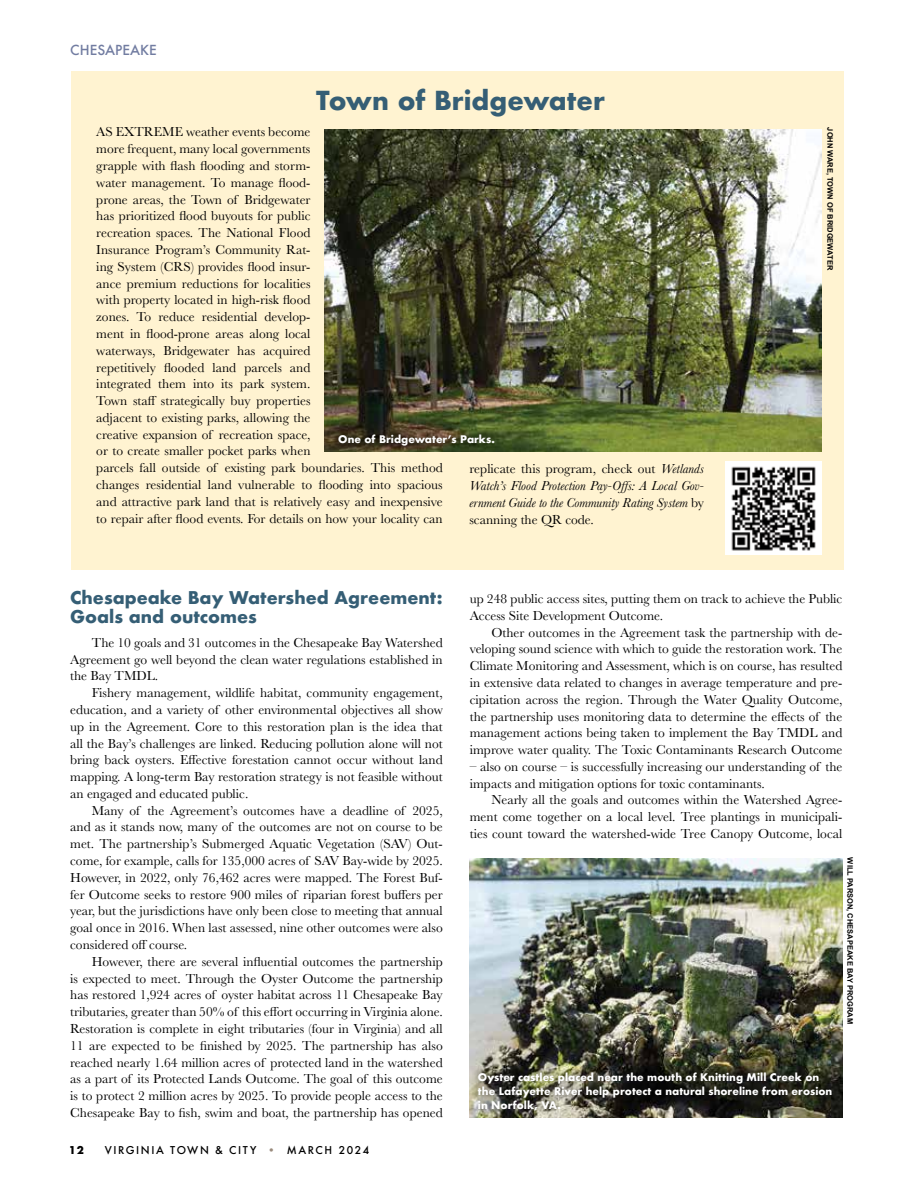
<style>
.page{position:relative;width:918px;height:1188px;background:#fff}
.page>*{position:absolute;margin:0;border:0;box-sizing:border-box;transform-origin:0 0}
.t1{font:700 25.5px "Futura";color:#355e75}
.t2{font:700 17.1px/19.5px "Futura";color:#355e75}
.t3{font:13.5px/16.8px "Baskerville";color:#000;text-align:justify}
.t4{font:italic 13.5px/16.8px "Baskerville";color:#000;text-align:justify}
.t5{font:500 13.5px "Futura";color:#717ca1}
.t6{font:500 10.5px "Futura";letter-spacing:.15em;color:#000}
.t7{font:700 10.5px "Futura";color:#000}
.t8{font:700 10.2px/14.2px "Futura";color:#fff}
.t9{font:700 7.5px "Arial";color:#000}
.s1{font-style:normal}
.s2{color:#9a8b7d}
</style>
<div class="page">
<div style="left:71px;top:71px;width:773px;height:498px;background:#fff3d1"></div>
<img style="left:726px;top:461px;width:96px;height:93px">
<img style="left:324px;top:130px;width:498px;height:322px">
<div style="left:331px;top:427px;width:170px;height:26px;background:#000;opacity:.75"></div>
<img style="left:470px;top:859px;width:372px;height:259px">
<div style="left:471px;top:1065px;width:368px;height:52px;background:#000;opacity:.75"></div>
<p class="t5" style="left:70px;top:41px;width:88px">CHESAPEAKE</p>
<h1 class="t1" style="left:316px;top:82px;width:290px">Town of Bridgewater</h1>
<p class="t3" style="left:96px;top:124px;width:348px;text-align:left">AS EXTREME weather events become<br>more frequent, many local governments<br>grapple with flash flooding and storm-<br>water management. To manage flood-<br>prone areas, the Town of Bridgewater<br>has prioritized flood buyouts for public<br>recreation spaces. The National Flood<br>Insurance Program’s Community Rat-<br>ing System (CRS) provides flood insur-<br>ance premium reductions for localities<br>with property located in high-risk flood<br>zones. To reduce residential develop-<br>ment in flood-prone areas along local<br>waterways, Bridgewater has acquired<br>repetitively flooded land parcels and<br>integrated them into its park system.<br>Town staff strategically buy properties<br>adjacent to existing parks, allowing the<br>creative expansion of recreation space,<br>or to create smaller pocket parks when<br>parcels fall outside of existing park boundaries. This method changes residential land vulnerable to flooding into spacious and attractive park land that is relatively easy and inexpensive to repair after flood events. For details on how your locality can</p>
<p class="t8" style="left:338px;top:432px;width:158px">One of Bridgewater’s Parks.</p>
<p class="t4" style="left:470px;top:460px;width:236px"><span class="s1">replicate this program, check out</span> Wetlands Watch’s Flood Protection Pay-Offs: A Local Gov&shy;ernment Guide to the Community Rating System <span class="s1">by scanning the QR code.</span></p>
<p class="t9" style="left:835px;top:127px;width:144px;rotate:90deg">JOHN WARE, TOWN OF BRIDGEWATER</p>
<p class="t2" style="left:70px;top:587px;width:374px">Chesapeake Bay Watershed Agreement:<br>Goals and outcomes</p>
<p class="t3" style="left:70px;top:634px;width:374px;text-indent:22px">The 10 goals and 31 outcomes in the Chesapeake Bay Watershed Agreement go well beyond the clean water regulations established in the Bay TMDL.</p>
<p class="t3" style="left:70px;top:685px;width:374px;text-indent:22px">Fishery management, wildlife habitat, community engagement, education, and a variety of other environmental objectives all show up in the Agreement. Core to this restoration plan is the idea that all the Bay’s challenges are linked. Reducing pollution alone will not bring back oysters. Effective forestation cannot occur without land mapping. A long-term Bay restoration strategy is not feasible without an engaged and educated public.</p>
<p class="t3" style="left:70px;top:802px;width:374px;text-indent:22px">Many of the Agreement’s outcomes have a deadline of 2025, and as it stands now, many of the outcomes are not on course to be met. The partnership’s Submerged Aquatic Vegetation (SAV) Out&shy;come, for example, calls for 135,000 acres of SAV Bay-wide by 2025.<br>However, in 2022, only 76,462 acres were mapped. The Forest Buf&shy;fer Outcome seeks to restore 900 miles of riparian forest buffers per year, but the jurisdictions have only been close to meeting that annual goal once in 2016. When last assessed, nine other outcomes were also considered off course.</p>
<p class="t3" style="left:70px;top:953px;width:374px;text-indent:22px">However, there are several influential outcomes the partnership is expected to meet. Through the Oyster Outcome the partnership has restored 1,924 acres of oyster habitat across 11 Chesapeake Bay tributaries, greater than 50% of this effort occurring in Virginia alone.<br>Restoration is complete in eight tributaries (four in Virginia) and all 11 are expected to be finished by 2025. The partnership has also reached nearly 1.64 million acres of protected land in the watershed as a part of its Protected Lands Outcome. The goal of this outcome is to protect 2 million acres by 2025. To provide people access to the Chesapeake Bay to fish, swim and boat, the partnership has opened</p>
<p class="t7" style="left:69px;top:1143px;width:17px">12</p>
<p class="t6" style="left:105px;top:1143px;width:266px">VIRGINIA TOWN &amp; CITY <span class="s2">•</span> MARCH 2024</p>
<p class="t3" style="left:470px;top:590px;width:374px">up 248 public access sites, putting them on track to achieve the Public<br>Access Site Development Outcome.</p>
<p class="t3" style="left:470px;top:624px;width:374px;text-indent:22px">Other outcomes in the Agreement task the partnership with de&shy;veloping sound science with which to guide the restoration work. The Climate Monitoring and Assessment, which is on course, has resulted in extensive data related to changes in average temperature and pre&shy;cipitation across the region. Through the Water Quality Outcome, the partnership uses monitoring data to determine the effects of the management actions being taken to implement the Bay TMDL and improve water quality. The Toxic Contaminants Research Outcome</p>
<p class="t3" style="left:470px;top:758px;width:374px">– also on course – is successfully increasing our understanding of the impacts and mitigation options for toxic contaminants.</p>
<p class="t3" style="left:470px;top:792px;width:374px;text-indent:22px">Nearly all the goals and outcomes within the Watershed Agree&shy;ment come together on a local level. Tree plantings in municipali&shy;ties count toward the watershed-wide Tree Canopy Outcome, local</p>
<p class="t9" style="left:855px;top:857px;width:168px;rotate:90deg">WILL PARSON, CHESAPEAKE BAY PROGRAM</p>
<p class="t8" style="left:478px;top:1070px;width:356px">Oyster castles placed near the mouth of Knitting Mill Creek on the Lafayette River help protect a natural shoreline from erosion in Norfolk, VA.</p>
</div>
